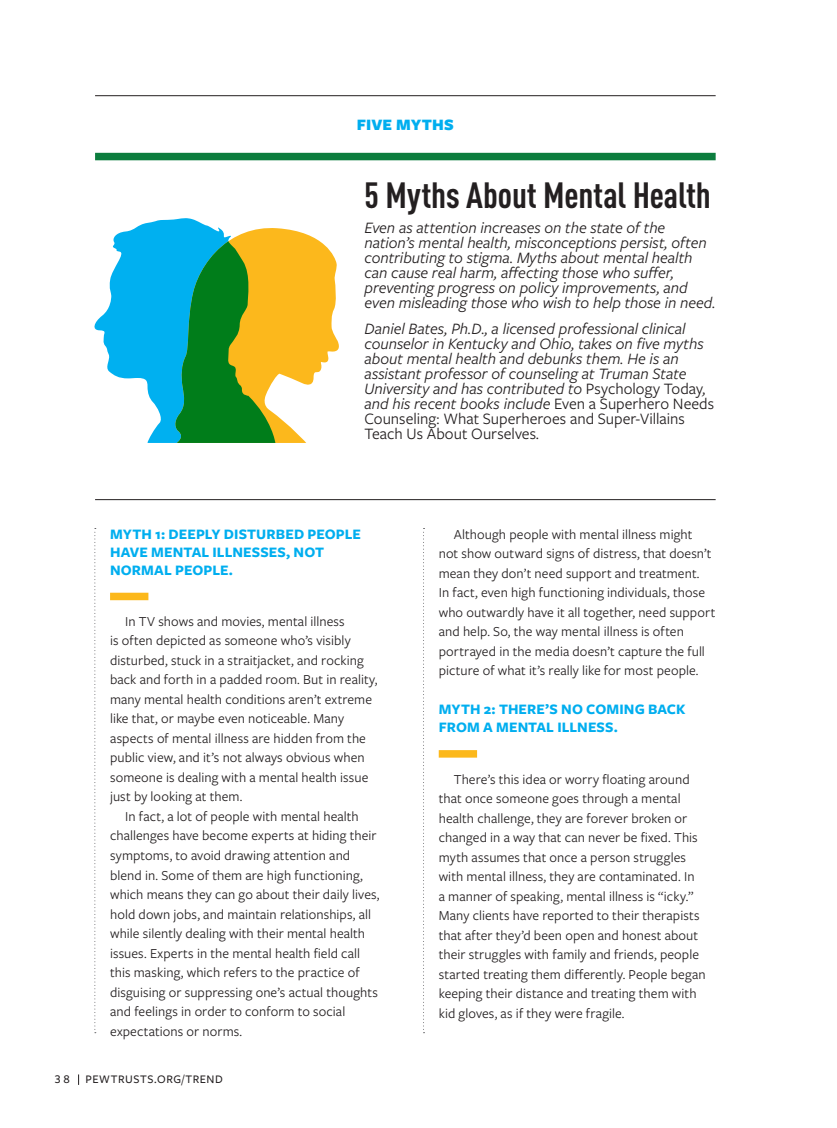
<style>
.page{position:relative;width:837px;height:1128px;background:#fff}
.page>*{position:absolute;margin:0;border:0;box-sizing:border-box;transform-origin:0 0}
.Interviewer_description_-_Q_A{font:700 condensed 36px "DINOT";letter-spacing:-.005em;color:#231f20}
.Interviewer_description_-_Q_A-2{font:italic 16.5px/15px "Freight Sans Pro";color:#231f20}
.Spread_Header{font:900 16.5px "Freight Sans Pro";letter-spacing:.005em;color:#00aeef}
.Question_-_Q_A{font:700 15px/18px "Freight Sans Pro";letter-spacing:.005em;color:#00aeef}
.Body_Copy_-_indent{font:14.25px/19.5px "Freight Sans Pro";letter-spacing:.005em;color:#231f20}
.t1{font:500 12px "Freight Sans Pro";letter-spacing:.045em;color:#231f20}
.t2{font:500 11.25px "Whitney";color:#231f20}
.s1{font-style:normal}
</style>
<div class="page">
<hr style="left:95px;top:499px;width:621px;height:1px;background:#231f20">
<hr style="left:95px;top:95px;width:621px;height:1px;background:#231f20">
<svg style="left:94px;top:528px;width:2px;height:505px"></svg>
<div style="left:95px;top:153px;width:621px;height:7px;background:#0c7d3e"></div>
<div style="left:110px;top:592px;width:38px;height:8px;background:#fcb81b"></div>
<svg style="left:423px;top:528px;width:2px;height:505px"></svg>
<div style="left:439px;top:750px;width:38px;height:7px;background:#fcb81b"></div>
<svg style="left:94px;top:218px;width:245px;height:225px"></svg>
<p class="Spread_Header" style="left:357px;top:113px;width:99px">FIVE MYTHS</p>
<p class="Interviewer_description_-_Q_A" style="left:364px;top:173px;width:348px">5 Myths About Mental Health</p>
<p class="Interviewer_description_-_Q_A-2" style="left:364px;top:220px;width:353px">Even as attention increases on the state of the nation’s mental health, misconceptions persist, often contributing to stigma. Myths about mental health can cause real harm, affecting those who suffer, preventing progress on policy improvements, and even misleading those who wish to help those in need.</p>
<p class="Interviewer_description_-_Q_A-2" style="left:364px;top:321px;width:351px">Daniel Bates, Ph.D., a licensed professional clinical counselor in Kentucky and Ohio, takes on five myths about mental health and debunks them. He is an assistant professor of counseling at Truman State University and has contributed to <span class="s1">Psychology Today</span>, and his recent books include <span class="s1">Even a Superhero Needs Counseling: What Superheroes and Super-Villains Teach Us About Ourselves</span>.</p>
<p class="Question_-_Q_A" style="left:110px;top:524px;width:252px">MYTH 1: DEEPLY DISTURBED PEOPLE<br>HAVE MENTAL ILLNESSES, NOT<br>NORMAL PEOPLE.</p>
<p class="Body_Copy_-_indent" style="left:110px;top:611px;width:269px;text-indent:15px">In TV shows and movies, mental illness<br>is often depicted as someone who’s visibly disturbed, stuck in a straitjacket, and rocking back and forth in a padded room. But in reality, many mental health conditions aren’t extreme like that, or maybe even noticeable. Many aspects of mental illness are hidden from the public view, and it’s not always obvious when someone is dealing with a mental health issue just by looking at them.</p>
<p class="Body_Copy_-_indent" style="left:110px;top:805px;width:271px;text-indent:15px">In fact, a lot of people with mental health challenges have become experts at hiding their symptoms, to avoid drawing attention and blend in. Some of them are high functioning, which means they can go about their daily lives, hold down jobs, and maintain relationships, all while silently dealing with their mental health issues. Experts in the mental health field call this masking, which refers to the practice of disguising or suppressing one’s actual thoughts and feelings in order to conform to social expectations or norms.</p>
<p class="t2" style="left:55px;top:1071px;width:16px">38</p>
<p class="t1" style="left:86px;top:1071px;width:139px">PEWTRUSTS.ORG/TREND</p>
<p class="Body_Copy_-_indent" style="left:439px;top:524px;width:278px;text-indent:15px">Although people with mental illness might not show outward signs of distress, that doesn’t mean they don’t need support and treatment.<br>In fact, even high functioning individuals, those who outwardly have it all together, need support and help. So, the way mental illness is often portrayed in the media doesn’t capture the full picture of what it’s really like for most people.</p>
<p class="Question_-_Q_A" style="left:439px;top:700px;width:248px">MYTH 2: THERE’S NO COMING BACK<br>FROM A MENTAL ILLNESS.</p>
<p class="Body_Copy_-_indent" style="left:439px;top:768px;width:269px;text-indent:15px">There’s this idea or worry floating around that once someone goes through a mental health challenge, they are forever broken or changed in a way that can never be fixed. This myth assumes that once a person struggles with mental illness, they are contaminated. In<br>a manner of speaking, mental illness is “icky.” Many clients have reported to their therapists that after they’d been open and honest about their struggles with family and friends, people started treating them differently. People began keeping their distance and treating them with kid gloves, as if they were fragile.</p>
</div>
